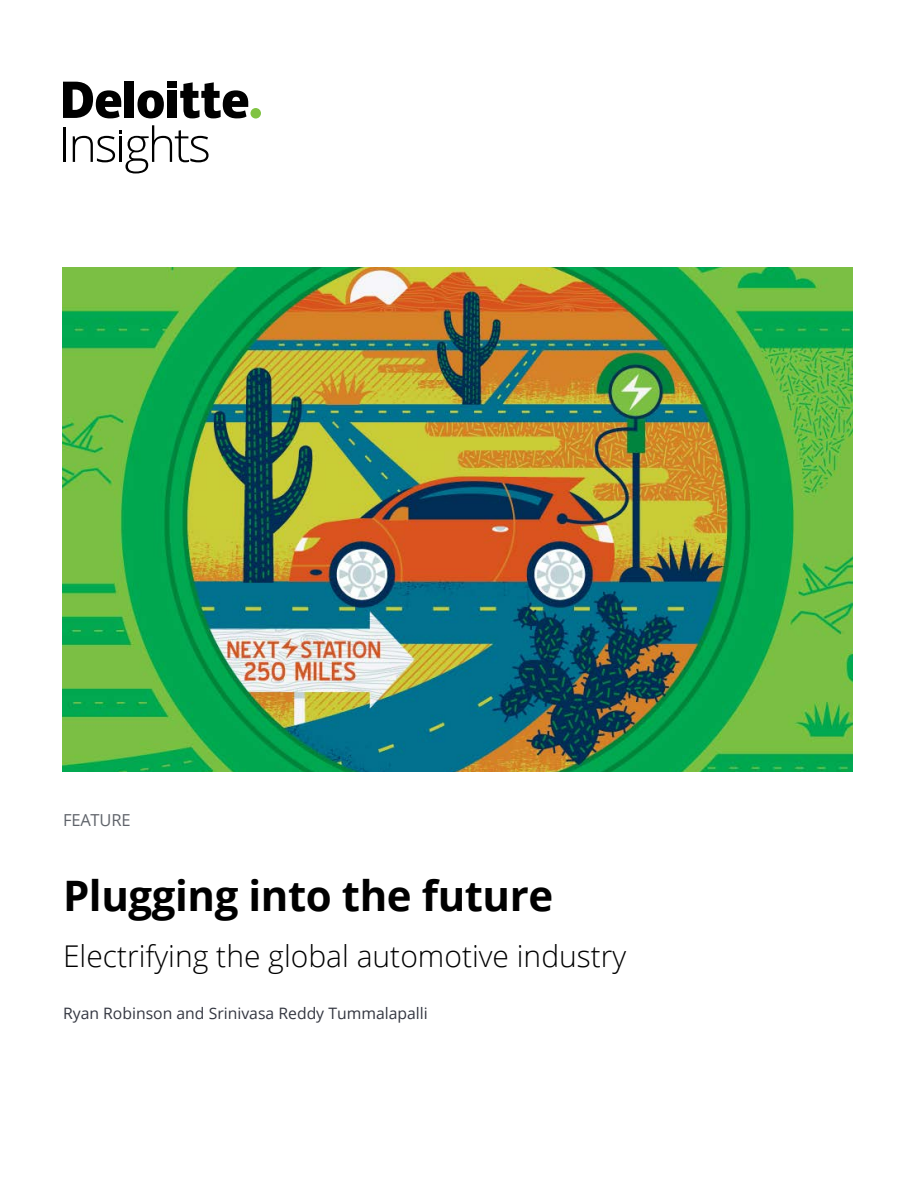
<style>
.page{position:relative;width:918px;height:1188px;background:#fff}
.page>*{position:absolute;margin:0;border:0;box-sizing:border-box;transform-origin:0 0}
.cover-title{font:700 42px "Open Sans";letter-spacing:-.01em;color:#000}
.cover-subtitle{font:300 30px "Open Sans";color:#000}
.cover-eyebrow{font:16.5px "Open Sans";letter-spacing:-.01em;color:#5f636a}
.Byline{font:15.75px "Open Sans";color:#343741}
</style>
<div class="page">
<div style="left:250px;top:108px;width:11px;height:11px;background:#80c342;border-radius:50%"></div>
<div style="left:125px;top:82px;width:9px;height:36px;background:#000"></div>
<svg style="left:138px;top:90px;width:26px;height:28px"></svg>
<div style="left:168px;top:91px;width:9px;height:27px;background:#000"></div>
<div style="left:168px;top:82px;width:9px;height:6px;background:#000"></div>
<svg style="left:180px;top:82px;width:68px;height:36px"></svg>
<svg style="left:63px;top:82px;width:58px;height:36px"></svg>
<hr style="left:63px;top:128px;width:3px;height:34px;background:#000">
<svg style="left:73px;top:125px;width:136px;height:48px"></svg>
<img style="left:63px;top:268px;width:789px;height:504px">
<p class="cover-eyebrow" style="left:63px;top:809px;width:69px">FEATURE</p>
<p class="cover-title" style="left:63px;top:866px;width:492px">Plugging into the future</p>
<p class="cover-subtitle" style="left:63px;top:935px;width:565px">Electrifying the global automotive industry</p>
<p class="Byline" style="left:63px;top:1003px;width:366px">Ryan Robinson and Srinivasa Reddy Tummalapalli</p>
</div>
